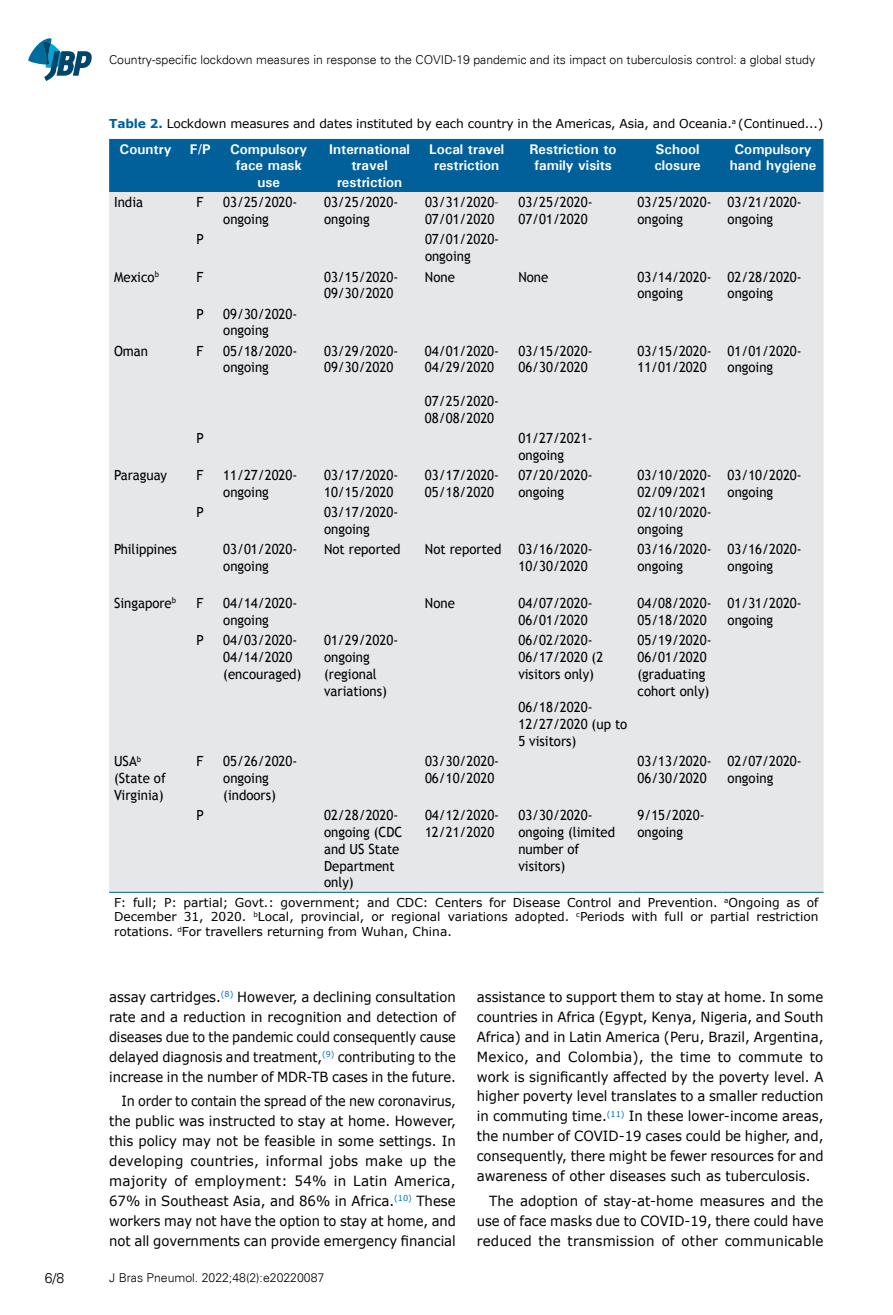
<style>
.page{position:relative;width:893px;height:1315px;background:#fff}
.page>*{position:absolute;margin:0;border:0;box-sizing:border-box;transform-origin:0 0}
.t1{font:14px/16.8px "Trebuchet MS";color:#000;scale:.94 1}
.t2{font:14px/19.8px "Verdana";color:#000;text-align:justify;scale:.95 1}
.t3{font:14px/19.8px "Verdana";color:#000;text-align:justify;scale:.91 1}
.t4{font:14px/19.8px "Verdana";color:#000;text-align:justify;scale:.94 1}
.t5{font:700 14px/16.8px "Univers";color:#fff;text-align:center}
.t6{font:300 14px "Univers";color:#000}
.t7{font:12.25px/14.7px "Verdana";letter-spacing:-.01em;color:#000;text-align:justify}
.t8{font:300 12.25px "Univers";color:#000}
.s1{font-weight:700;color:#01609a}
</style>
<div class="page">
<svg style="left:28px;top:38px;width:64px;height:43px"></svg>
<div style="left:109px;top:139px;width:714px;height:53px;background:#01609a"></div>
<div style="left:109px;top:192px;width:714px;height:700px;background:#e6e7e8"></div>
<hr style="left:109px;top:892px;width:73px;height:1px;background:#01609a">
<hr style="left:182px;top:892px;width:36px;height:1px;background:#01609a">
<hr style="left:218px;top:892px;width:101px;height:1px;background:#01609a">
<hr style="left:319px;top:892px;width:101px;height:1px;background:#01609a">
<hr style="left:420px;top:892px;width:93px;height:1px;background:#01609a">
<hr style="left:513px;top:892px;width:119px;height:1px;background:#01609a">
<hr style="left:632px;top:892px;width:91px;height:1px;background:#01609a">
<hr style="left:723px;top:892px;width:100px;height:1px;background:#01609a">
<p class="t8" style="left:109px;top:52px;width:707px">Country-specific lockdown measures in response to the COVID-19 pandemic and its impact on tuberculosis control: a global study</p>
<p class="t7" style="left:109px;top:117px;width:716px"><span class="s1">Table 2.</span> Lockdown measures and dates instituted by each country in the Americas, Asia, and Oceania.<sup>a</sup> (Continued...)</p>
<p class="t5" style="left:120px;top:140px;width:53px">Country</p>
<p class="t5" style="left:190px;top:140px;width:22px">F/P</p>
<p class="t5" style="left:230px;top:140px;width:79px">Compulsory face mask use</p>
<p class="t5" style="left:329px;top:140px;width:82px">International travel restriction</p>
<p class="t5" style="left:429px;top:140px;width:76px">Local travel restriction</p>
<p class="t5" style="left:529px;top:140px;width:89px">Restriction to family visits</p>
<p class="t5" style="left:654px;top:140px;width:48px;text-align:left">School closure</p>
<p class="t5" style="left:730px;top:140px;width:88px">Compulsory hand hygiene</p>
<p class="t1" style="left:114px;top:194px;width:32px">India</p>
<p class="t1" style="left:197px;top:194px;width:9px">F</p>
<p class="t1" style="left:223px;top:194px;width:80px">03/25/2020- ongoing</p>
<p class="t1" style="left:324px;top:194px;width:80px">03/25/2020- ongoing</p>
<p class="t1" style="left:425px;top:194px;width:80px">03/31/2020–<br>07/01/2020</p>
<p class="t1" style="left:518px;top:194px;width:80px">03/25/2020-<br>07/01/2020</p>
<p class="t1" style="left:637px;top:194px;width:80px">03/25/2020- ongoing</p>
<p class="t1" style="left:728px;top:194px;width:80px">03/21/2020- ongoing</p>
<p class="t1" style="left:197px;top:231px;width:9px">P</p>
<p class="t1" style="left:425px;top:231px;width:80px">07/01/2020- ongoing</p>
<p class="t1" style="left:114px;top:268px;width:49px">Mexico<sup>b</sup></p>
<p class="t1" style="left:197px;top:268px;width:9px">F</p>
<p class="t1" style="left:324px;top:268px;width:80px">03/15/2020-<br>09/30/2020</p>
<p class="t1" style="left:425px;top:268px;width:33px">None</p>
<p class="t1" style="left:518px;top:268px;width:33px">None</p>
<p class="t1" style="left:637px;top:268px;width:80px">03/14/2020- ongoing</p>
<p class="t1" style="left:728px;top:268px;width:80px">02/28/2020- ongoing</p>
<p class="t1" style="left:197px;top:305px;width:9px">P</p>
<p class="t1" style="left:223px;top:305px;width:80px">09/30/2020- ongoing</p>
<p class="t1" style="left:114px;top:342px;width:38px">Oman</p>
<p class="t1" style="left:197px;top:342px;width:9px">F</p>
<p class="t1" style="left:223px;top:342px;width:80px">05/18/2020- ongoing</p>
<p class="t1" style="left:324px;top:342px;width:80px">03/29/2020-<br>09/30/2020</p>
<p class="t1" style="left:425px;top:342px;width:80px">04/01/2020-<br>04/29/2020</p>
<p class="t1" style="left:425px;top:393px;width:80px">07/25/2020-<br>08/08/2020</p>
<p class="t1" style="left:518px;top:342px;width:80px">03/15/2020-<br>06/30/2020</p>
<p class="t1" style="left:637px;top:342px;width:80px">03/15/2020-<br>11/01/2020</p>
<p class="t1" style="left:728px;top:342px;width:80px">01/01/2020- ongoing</p>
<p class="t1" style="left:196px;top:430px;width:9px">P</p>
<p class="t1" style="left:518px;top:430px;width:80px">01/27/2021- ongoing</p>
<p class="t1" style="left:114px;top:467px;width:58px">Paraguay</p>
<p class="t1" style="left:197px;top:467px;width:9px">F</p>
<p class="t1" style="left:223px;top:467px;width:80px">11/27/2020- ongoing</p>
<p class="t1" style="left:324px;top:467px;width:80px">03/17/2020-<br>10/15/2020</p>
<p class="t1" style="left:425px;top:467px;width:80px">03/17/2020-<br>05/18/2020</p>
<p class="t1" style="left:518px;top:467px;width:80px">07/20/2020- ongoing</p>
<p class="t1" style="left:637px;top:467px;width:80px">03/10/2020-<br>02/09/2021</p>
<p class="t1" style="left:728px;top:467px;width:80px">03/10/2020- ongoing</p>
<p class="t1" style="left:196px;top:504px;width:9px">P</p>
<p class="t1" style="left:324px;top:504px;width:80px">03/17/2020- ongoing</p>
<p class="t1" style="left:637px;top:504px;width:80px">02/10/2020- ongoing</p>
<p class="t1" style="left:114px;top:541px;width:68px">Philippines</p>
<p class="t1" style="left:223px;top:541px;width:80px">03/01/2020- ongoing</p>
<p class="t1" style="left:324px;top:541px;width:83px">Not reported</p>
<p class="t1" style="left:518px;top:541px;width:80px;text-indent:-93px">Not reported 03/16/2020-<br>10/30/2020</p>
<p class="t1" style="left:637px;top:541px;width:80px">03/16/2020- ongoing</p>
<p class="t1" style="left:728px;top:541px;width:80px">03/16/2020- ongoing</p>
<p class="t1" style="left:114px;top:595px;width:67px">Singapore<sup>b</sup></p>
<p class="t1" style="left:197px;top:595px;width:9px">F</p>
<p class="t1" style="left:223px;top:595px;width:80px">04/14/2020- ongoing</p>
<p class="t1" style="left:425px;top:595px;width:33px">None</p>
<p class="t1" style="left:518px;top:595px;width:80px">04/07/2020-<br>06/01/2020</p>
<p class="t1" style="left:637px;top:595px;width:80px">04/08/2020-<br>05/18/2020</p>
<p class="t1" style="left:728px;top:595px;width:80px">01/31/2020- ongoing</p>
<p class="t1" style="left:197px;top:632px;width:9px">P</p>
<p class="t1" style="left:223px;top:632px;width:85px">04/03/2020-<br>04/14/2020 (encouraged)</p>
<p class="t1" style="left:324px;top:632px;width:80px">01/29/2020- ongoing (regional variations)</p>
<p class="t1" style="left:518px;top:632px;width:92px">06/02/2020-<br>06/17/2020 (2 visitors only)</p>
<p class="t1" style="left:518px;top:699px;width:117px">06/18/2020-<br>12/27/2020 (up to<br>5 visitors)</p>
<p class="t1" style="left:637px;top:632px;width:80px">05/19/2020-<br>06/01/2020 (graduating cohort only)</p>
<p class="t1" style="left:114px;top:753px;width:57px">USA<sup>b </sup>(State of<br>Virginia)</p>
<p class="t1" style="left:197px;top:753px;width:9px">F</p>
<p class="t1" style="left:223px;top:753px;width:80px">05/26/2020- ongoing (indoors)</p>
<p class="t1" style="left:425px;top:753px;width:80px">03/30/2020-<br>06/10/2020</p>
<p class="t1" style="left:637px;top:753px;width:80px">03/13/2020-<br>06/30/2020</p>
<p class="t1" style="left:728px;top:753px;width:80px">02/07/2020- ongoing</p>
<p class="t1" style="left:197px;top:807px;width:9px">P</p>
<p class="t1" style="left:324px;top:807px;width:85px">02/28/2020- ongoing (CDC and US State<br>Department only)</p>
<p class="t1" style="left:425px;top:807px;width:80px">04/12/2020-<br>12/21/2020</p>
<p class="t1" style="left:518px;top:807px;width:104px">03/30/2020- ongoing (limited number of visitors)</p>
<p class="t1" style="left:637px;top:807px;width:73px">9/15/2020- ongoing</p>
<p class="t7" style="left:114px;top:895px;width:706px">F: full; P: partial; Govt.: government; and CDC: Centers for Disease Control and Prevention. <sup>a</sup>Ongoing as of December 31, 2020. <sup>b</sup>Local, provincial, or regional variations adopted. <sup>c</sup>Periods with full or partial restriction rotations. <sup>d</sup>For travellers returning from Wuhan, China.</p>
<p class="t4" style="left:109px;top:987px;width:370px">assay cartridges.<sup>(8)</sup> However, a declining consultation rate and a reduction in recognition and detection of diseases due to the pandemic could consequently cause delayed diagnosis and treatment,<sup>(9)</sup> contributing to the increase in the number of MDR-TB cases in the future.</p>
<p class="t3" style="left:109px;top:1091px;width:383px;text-indent:12px">In order to contain the spread of the new coronavirus, the public was instructed to stay at home. However, this policy may not be feasible in some settings. In developing countries, informal jobs make up the majority of employment: 54% in Latin America, 67% in Southeast Asia, and 86% in Africa.<sup>(10)</sup> These workers may not have the option to stay at home, and not all governments can provide emergency financial</p>
<p class="t6" style="left:45px;top:1269px;width:21px">6/8</p>
<p class="t8" style="left:109px;top:1270px;width:217px">J Bras Pneumol. 2022;48(2):e20220087</p>
<p class="t2" style="left:477px;top:987px;width:366px">assistance to support them to stay at home. In some countries in Africa (Egypt, Kenya, Nigeria, and South Africa) and in Latin America (Peru, Brazil, Argentina, Mexico, and Colombia), the time to commute to work is significantly affected by the poverty level. A higher poverty level translates to a smaller reduction in commuting time.<sup>(11)</sup> In these lower-income areas, the number of COVID-19 cases could be higher, and, consequently, there might be fewer resources for and awareness of other diseases such as tuberculosis.</p>
<p class="t2" style="left:477px;top:1191px;width:367px;text-indent:12px">The adoption of stay-at-home measures and the use of face masks due to COVID-19, there could have reduced the transmission of other communicable</p>
</div>
